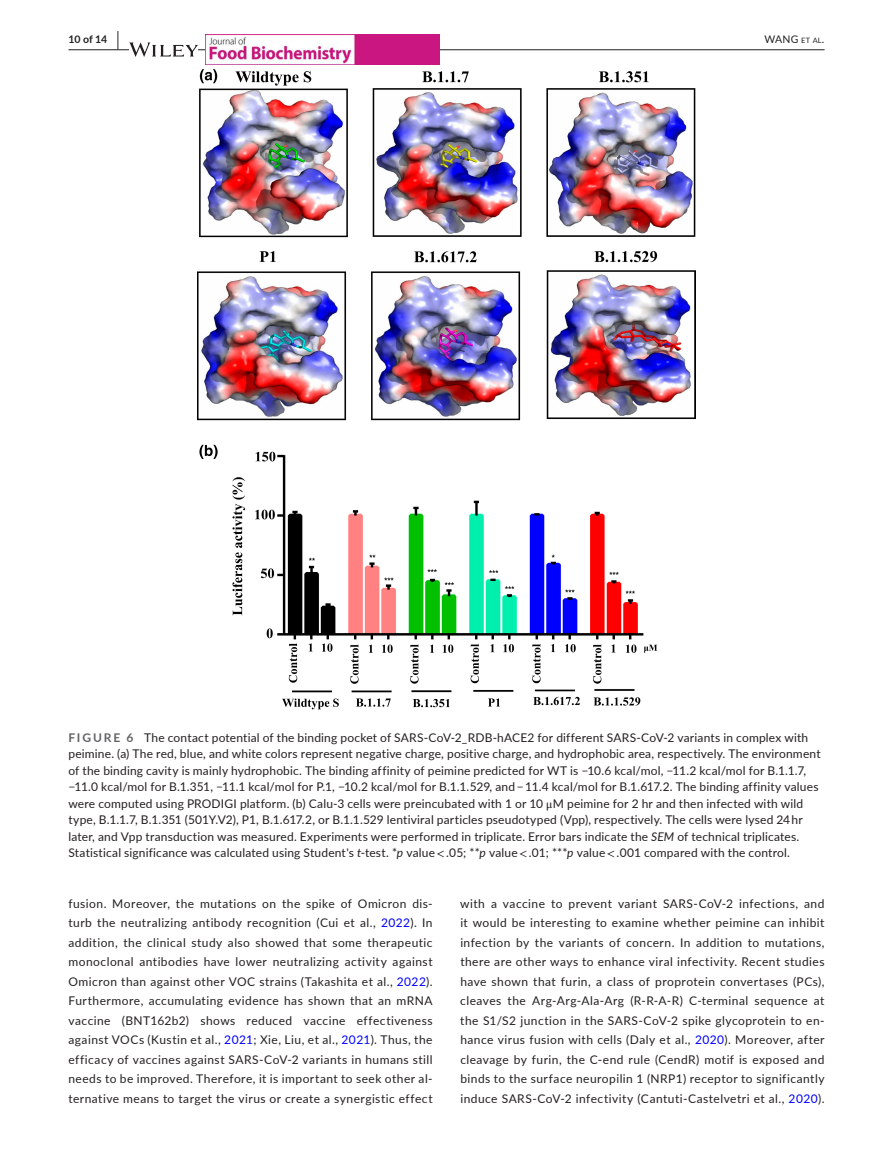
<style>
.page{position:relative;width:893px;height:1174px;background:#fff}
.page>*{position:absolute;margin:0;border:0;box-sizing:border-box;transform-origin:0 0}
.t1{font:12px/19.5px "Lato";letter-spacing:.015em;color:#231f20;text-align:justify}
.t2{font:10.5px "Lato";color:#231f20}
.t3{font:700 10.5px "Lato";color:#231f20}
.s1{font-size:19.5px}
.s2{font-size:7.35px}
.s3{font-weight:700;color:#636366}
.s4{font-family:"STIX"}
.s5{font-style:italic}
.s6{color:#00f}
</style>
<div class="page">
<hr style="left:68px;top:49px;width:756px;height:1px;background:#231f20">
<svg style="left:129px;top:42px;width:69px;height:15px"></svg>
<img style="left:206px;top:35px;width:233px;height:30px">
<img style="left:198px;top:69px;width:497px;height:640px">
<p class="t3" style="left:68px;top:31px;width:52px">10 of 14 <span class="s1">|</span></p>
<p class="t2" style="left:764px;top:31px;width:61px">WANG <span class="s2">et al</span>.</p>
<p class="t1" style="left:68px;top:728px;width:754px;line-height:16.5px;text-align:left"><span class="s3">FIGURE 6</span> The contact potential of the binding pocket of SARS-CoV-2_RDB-hACE2 for different SARS-CoV-2 variants in complex with peimine. (a) The red, blue, and white colors represent negative charge, positive charge, and hydrophobic area, respectively. The environment of the binding cavity is mainly hydrophobic. The binding affinity of peimine predicted for WT is −10.6 kcal/mol, −11.2 kcal/mol for B.1.1.7, −11.0 kcal/mol for B.1.351, −11.1 kcal/mol for P.1, −10.2 kcal/mol for B.1.1.529, and − 11.4 kcal/mol for B.1.617.2. The binding affinity values were computed using PRODIGI platform. (b) Calu-3 cells were preincubated with 1 or 10 <span class="s4">μ</span>M peimine for 2 hr and then infected with wild type, B.1.1.7, B.1.351 (501Y.V2), P1, B.1.617.2, or B.1.1.529 lentiviral particles pseudotyped (Vpp), respectively. The cells were lysed 24 hr later, and Vpp transduction was measured. Experiments were performed in triplicate. Error bars indicate the <span class="s5">SEM</span> of technical triplicates.<br>Statistical significance was calculated using Student's <span class="s5">t</span>-test. *<span class="s5">p</span> value <span class="s4">&lt;</span> .05; **<span class="s5">p</span> value <span class="s4">&lt;</span> .01; ***<span class="s5">p</span> value <span class="s4">&lt;</span> .001 compared with the control.</p>
<p class="t1" style="left:68px;top:893px;width:366px">fusion. Moreover, the mutations on the spike of Omicron dis&shy;turb the neutralizing antibody recognition (Cui et al., <span class="s6">2022</span>). In addition, the clinical study also showed that some therapeutic monoclonal antibodies have lower neutralizing activity against Omicron than against other VOC strains (Takashita et al., <span class="s6">2022</span>).<br>Furthermore, accumulating evidence has shown that an mRNA vaccine (BNT162b2) shows reduced vaccine effectiveness against VOCs (Kustin et al., <span class="s6">2021</span>; Xie, Liu, et al., <span class="s6">2021</span>). Thus, the efficacy of vaccines against SARS-CoV-2 variants in humans still needs to be improved. Therefore, it is important to seek other al&shy;ternative means to target the virus or create a synergistic effect</p>
<p class="t1" style="left:460px;top:893px;width:366px">with a vaccine to prevent variant SARS-CoV-2 infections, and it would be interesting to examine whether peimine can inhibit infection by the variants of concern. In addition to mutations, there are other ways to enhance viral infectivity. Recent studies have shown that furin, a class of proprotein convertases (PCs), cleaves the Arg-Arg-Ala-Arg (R-R-A-R) C-terminal sequence at the S1/S2 junction in the SARS-CoV-2 spike glycoprotein to en&shy;hance virus fusion with cells (Daly et al., <span class="s6">2020</span>). Moreover, after cleavage by furin, the C-end rule (CendR) motif is exposed and binds to the surface neuropilin 1 (NRP1) receptor to significantly induce SARS-CoV-2 infectivity (Cantuti-Castelvetri et al., <span class="s6">2020</span>).</p>
</div>
